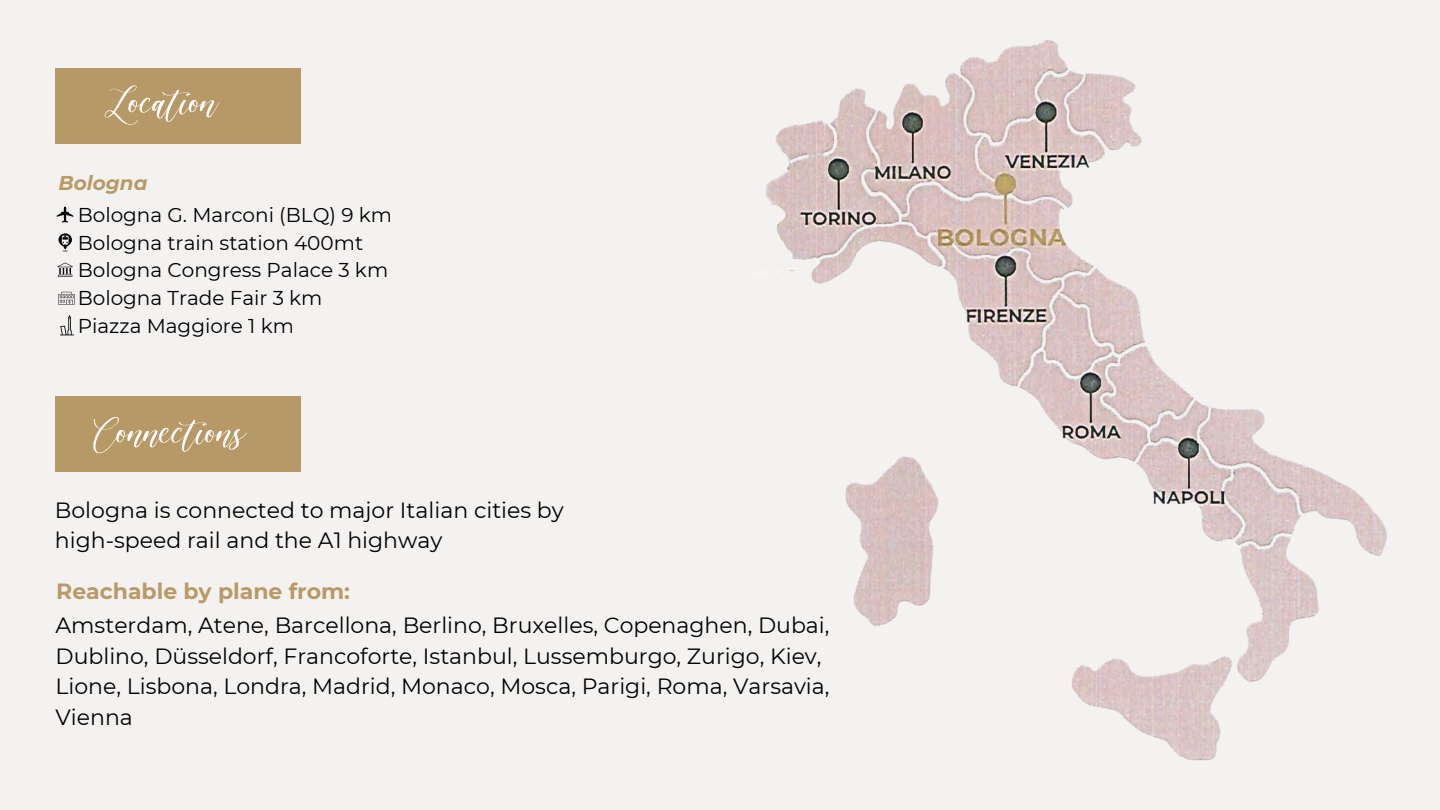
<style>
.page{position:relative;width:1440px;height:810px;background:#f4f2f1}
.page>*{position:absolute;margin:0;border:0;box-sizing:border-box;transform-origin:0 0}
.t1{font:50.9px "Elegante";color:#fff}
.t2{font:22px/30.8px "Montserrat";color:#000}
.t3{font:700 22px "Montserrat";color:#b99a67}
.t4{font:20px/27.8px "Montserrat";color:#000}
.t5{font:italic 700 20px "Montserrat";color:#b99a67}
</style>
<div class="page">
<img style="left:765px;top:40px;width:622px;height:721px">
<div style="left:56px;top:397px;width:245px;height:75px;background:#b79867"></div>
<div style="left:56px;top:68px;width:245px;height:75px;background:#b79867"></div>
<svg style="left:56px;top:206px;width:18px;height:17px"></svg>
<svg style="left:58px;top:233px;width:14px;height:18px"></svg>
<svg style="left:58px;top:263px;width:15px;height:14px"></svg>
<svg style="left:58px;top:292px;width:17px;height:13px"></svg>
<svg style="left:60px;top:315px;width:14px;height:20px"></svg>
<h1 class="t1" style="left:106px;top:77px;width:113px">Location</h1>
<p class="t5" style="left:58px;top:171px;width:91px">Bologna</p>
<p class="t4" style="left:78px;top:201px;width:316px">Bologna G. Marconi (BLQ) 9 km<br>Bologna train station 400mt<br>Bologna Congress Palace 3 km<br>Bologna Trade Fair 3 km<br>Piazza Maggiore 1 km</p>
<h1 class="t1" style="left:95px;top:407px;width:152px">Connections</h1>
<p class="t2" style="left:55px;top:495px;width:510px;line-height:30.5px">Bologna is connected to major Italian cities by high-speed rail and the A1 highway</p>
<p class="t3" style="left:56px;top:577px;width:295px">Reachable by plane from:</p>
<p class="t2" style="left:56px;top:610px;width:775px">Amsterdam, Atene, Barcellona, Berlino, Bruxelles, Copenaghen, Dubai, Dublino, Düsseldorf, Francoforte, Istanbul, Lussemburgo, Zurigo, Kiev, Lione, Lisbona, Londra, Madrid, Monaco, Mosca, Parigi, Roma, Varsavia, Vienna</p>
</div>
